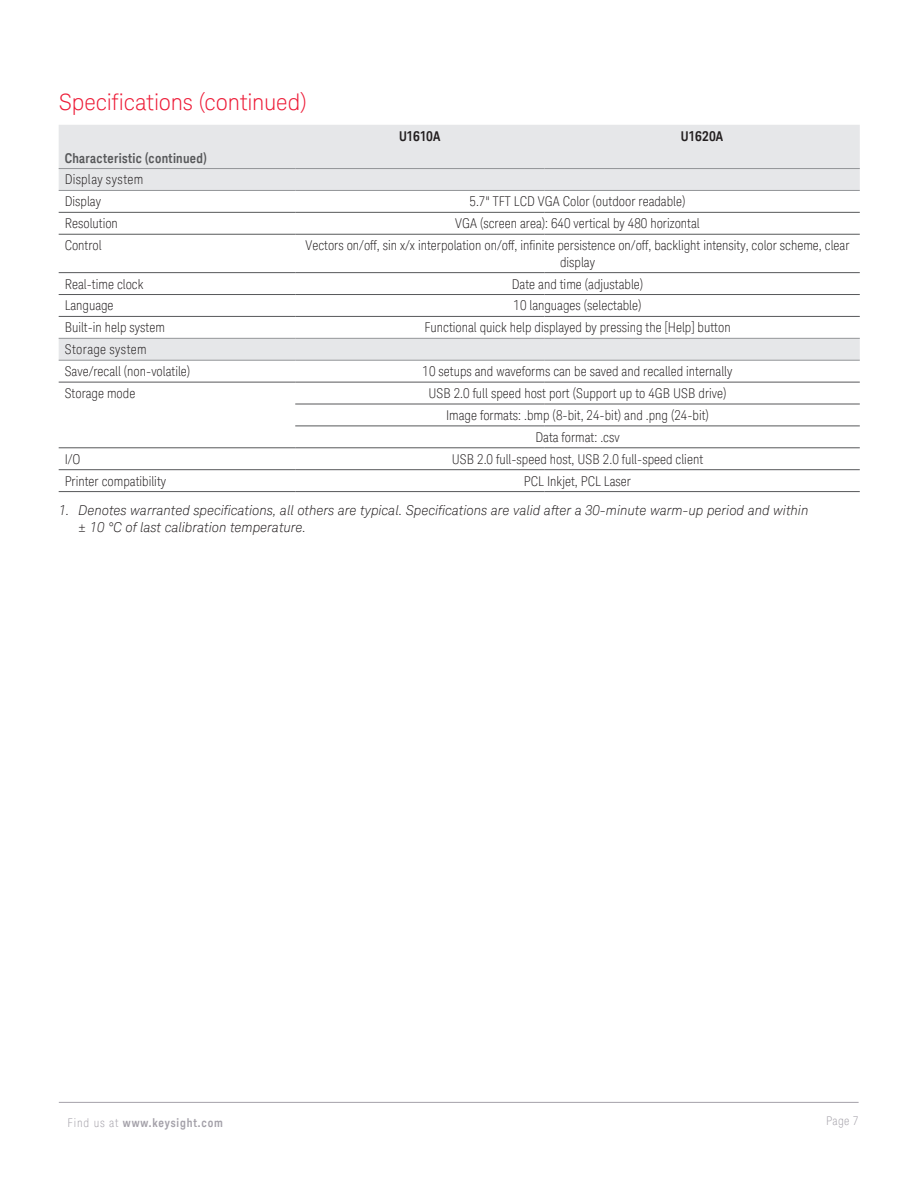
<style>
.page{position:relative;width:918px;height:1188px;background:#fff}
.page>*{position:absolute;margin:0;border:0;box-sizing:border-box;transform-origin:0 0}
.K_Heading_1{font:300 22.5px "Keysight Sans";letter-spacing:-.005em;color:#ed1a36}
.Table_Text{font:300 condensed 13.5px/16.5px "Keysight Sans";color:#231f20;text-align:center}
.t1{font:italic 300 13.5px/16.5px "Keysight Sans";color:#231f20}
.K_Table_Heading_3{font:300 condensed 13.5px "Keysight Sans";letter-spacing:.025em;color:#231f20}
.K_Table_Heading_2{font:700 13.5px "Keysight Sans Condensed";letter-spacing:.025em;color:#57585a}
.K_Table_Heading_1{font:700 13.5px "Keysight Sans Condensed";color:#231f20}
.t2{font:700 12px "Keysight Sans Condensed";letter-spacing:.07em;color:#a4a1a9}
.t3{font:300 condensed 12px "Keysight Sans";color:#a4a1a9}
.s1{font-family:"Keysight Sans";font-weight:300;font-stretch:condensed}
</style>
<div class="page">
<hr style="left:59px;top:1102px;width:800px;height:1px;background:#a4a1a9">
<svg style="left:59px;top:125px;width:801px;height:235px"></svg>
<hr style="left:59px;top:212px;width:236px;height:1px;background:#57585a">
<hr style="left:295px;top:212px;width:249px;height:1px;background:#57585a">
<hr style="left:544px;top:212px;width:316px;height:1px;background:#57585a">
<hr style="left:59px;top:234px;width:236px;height:1px;background:#57585a">
<hr style="left:295px;top:234px;width:249px;height:1px;background:#57585a">
<hr style="left:544px;top:234px;width:316px;height:1px;background:#57585a">
<hr style="left:59px;top:272px;width:236px;height:1px;background:#57585a">
<hr style="left:295px;top:272px;width:249px;height:1px;background:#57585a">
<hr style="left:544px;top:272px;width:316px;height:1px;background:#57585a">
<hr style="left:59px;top:294px;width:236px;height:1px;background:#57585a">
<hr style="left:295px;top:294px;width:249px;height:1px;background:#57585a">
<hr style="left:544px;top:294px;width:316px;height:1px;background:#57585a">
<hr style="left:59px;top:316px;width:236px;height:1px;background:#57585a">
<hr style="left:295px;top:316px;width:249px;height:1px;background:#57585a">
<hr style="left:544px;top:316px;width:316px;height:1px;background:#57585a">
<hr style="left:59px;top:382px;width:236px;height:1px;background:#57585a">
<hr style="left:295px;top:382px;width:249px;height:1px;background:#57585a">
<hr style="left:544px;top:382px;width:316px;height:1px;background:#57585a">
<hr style="left:295px;top:404px;width:249px;height:1px;background:#57585a">
<hr style="left:544px;top:404px;width:316px;height:1px;background:#57585a">
<hr style="left:295px;top:426px;width:249px;height:1px;background:#57585a">
<hr style="left:544px;top:426px;width:316px;height:1px;background:#57585a">
<hr style="left:59px;top:447px;width:236px;height:1px;background:#57585a">
<hr style="left:295px;top:447px;width:249px;height:1px;background:#57585a">
<hr style="left:544px;top:447px;width:316px;height:1px;background:#57585a">
<hr style="left:59px;top:469px;width:236px;height:1px;background:#57585a">
<hr style="left:295px;top:469px;width:249px;height:1px;background:#57585a">
<hr style="left:544px;top:469px;width:316px;height:1px;background:#57585a">
<hr style="left:59px;top:491px;width:236px;height:1px;background:#57585a">
<hr style="left:295px;top:491px;width:249px;height:1px;background:#57585a">
<hr style="left:544px;top:491px;width:316px;height:1px;background:#57585a">
<hr style="left:59px;top:190px;width:236px;height:1px;background:#939598">
<hr style="left:295px;top:190px;width:249px;height:1px;background:#939598">
<hr style="left:544px;top:190px;width:316px;height:1px;background:#939598">
<hr style="left:59px;top:168px;width:236px;height:1px;background:#939598">
<hr style="left:295px;top:168px;width:249px;height:1px;background:#939598">
<hr style="left:544px;top:168px;width:316px;height:1px;background:#939598">
<hr style="left:59px;top:338px;width:236px;height:1px;background:#939598">
<hr style="left:295px;top:338px;width:249px;height:1px;background:#939598">
<hr style="left:544px;top:338px;width:316px;height:1px;background:#939598">
<hr style="left:59px;top:360px;width:236px;height:1px;background:#939598">
<hr style="left:295px;top:360px;width:249px;height:1px;background:#939598">
<hr style="left:544px;top:360px;width:316px;height:1px;background:#939598">
<p class="K_Heading_1" style="left:59px;top:89px;width:250px">Specifications (continued)</p>
<p class="K_Table_Heading_1" style="left:399px;top:128px;width:43px">U1610A</p>
<p class="K_Table_Heading_1" style="left:681px;top:128px;width:44px">U1620A</p>
<p class="K_Table_Heading_2" style="left:65px;top:150px;width:144px">Characteristic (continued)</p>
<p class="K_Table_Heading_3" style="left:65px;top:172px;width:80px">Display system</p>
<p class="Table_Text" style="left:65px;top:193px;width:38px">Display</p>
<p class="Table_Text" style="left:470px;top:193px;width:217px">5.7" TFT LCD VGA Color (outdoor readable)</p>
<p class="Table_Text" style="left:65px;top:215px;width:55px">Resolution</p>
<p class="Table_Text" style="left:455px;top:215px;width:246px">VGA (screen area): 640 vertical by 480 horizontal</p>
<p class="Table_Text" style="left:65px;top:237px;width:39px">Control</p>
<p class="Table_Text" style="left:305px;top:237px;width:546px">Vectors on/off, sin x/x interpolation on/off, infinite persistence on/off, backlight intensity, color scheme, clear display</p>
<p class="Table_Text" style="left:65px;top:276px;width:80px">Real-time clock</p>
<p class="Table_Text" style="left:512px;top:276px;width:133px">Date and time (adjustable)</p>
<p class="Table_Text" style="left:65px;top:297px;width:50px">Language</p>
<p class="Table_Text" style="left:514px;top:297px;width:130px">10 languages (selectable)</p>
<p class="Table_Text" style="left:65px;top:319px;width:102px">Built-in help system</p>
<p class="Table_Text" style="left:424px;top:319px;width:308px">Functional quick help displayed by pressing the [Help] button</p>
<p class="K_Table_Heading_3" style="left:65px;top:341px;width:84px">Storage system</p>
<p class="Table_Text" style="left:65px;top:363px;width:127px">Save/recall (non-volatile)</p>
<p class="Table_Text" style="left:423px;top:363px;width:311px">10 setups and waveforms can be saved and recalled internally</p>
<p class="Table_Text" style="left:65px;top:385px;width:72px">Storage mode</p>
<p class="Table_Text" style="left:428px;top:385px;width:300px">USB 2.0 full speed host port (Support up to 4GB USB drive)</p>
<p class="Table_Text" style="left:446px;top:407px;width:264px">Image formats: .bmp (8-bit, 24-bit) and .png (24-bit)</p>
<p class="Table_Text" style="left:535px;top:429px;width:86px">Data format: .csv</p>
<p class="Table_Text" style="left:65px;top:451px;width:17px">I/O</p>
<p class="Table_Text" style="left:452px;top:451px;width:253px">USB 2.0 full-speed host, USB 2.0 full-speed client</p>
<p class="Table_Text" style="left:65px;top:473px;width:103px">Printer compatibility</p>
<p class="Table_Text" style="left:524px;top:473px;width:109px">PCL Inkjet, PCL Laser</p>
<p class="t1" style="left:78px;top:502px;width:732px;text-indent:-20px">1. Denotes warranted specifications, all others are typical. Specifications are valid after a 30-minute warm-up period and within ± 10 °C of last calibration temperature.</p>
<p class="t2" style="left:68px;top:1115px;width:157px"><span class="s1">Find us at</span> www.keysight.com</p>
<p class="t3" style="left:826px;top:1113px;width:34px">Page 7</p>
</div>
